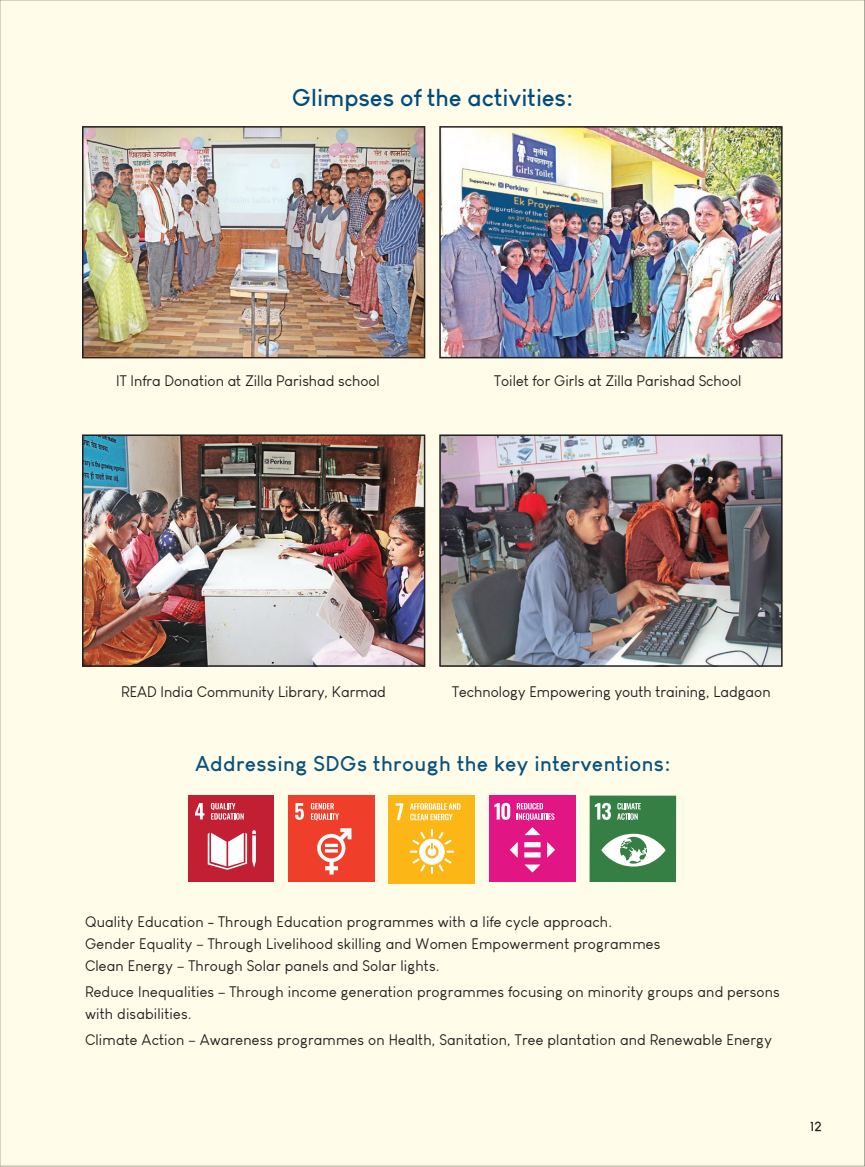
<style>
.page{position:relative;width:865px;height:1167px;background:#fff}
.page>*{position:absolute;margin:0;border:0;box-sizing:border-box;transform-origin:0 0}
.t1{font:700 24px "Louis George Cafe";color:#014c7f}
.t2{font:700 21px "Louis George Cafe";letter-spacing:.02em;color:#08527e}
.t3{font:15px/21.8px "Louis George Cafe";letter-spacing:.01em;color:#231f20}
.t4{font:700 13.5px "Louis George Cafe";color:#231f20}
</style>
<div class="page">
<div style="left:0;top:0;width:864px;height:1166px;background:#fffde9"></div>
<img style="left:82px;top:126px;width:343px;height:232px">
<img style="left:439px;top:126px;width:343px;height:232px">
<img style="left:82px;top:434px;width:343px;height:233px">
<img style="left:439px;top:434px;width:343px;height:233px">
<div style="left:589px;top:795px;width:87px;height:87px;background:#367f44"></div>
<svg style="left:594px;top:803px;width:16px;height:17px"></svg>
<svg style="left:617px;top:803px;width:23px;height:16px"></svg>
<svg style="left:601px;top:833px;width:64px;height:33px"></svg>
<div style="left:489px;top:795px;width:86px;height:87px;background:#e11584"></div>
<svg style="left:524px;top:842px;width:16px;height:15px"></svg>
<svg style="left:524px;top:827px;width:16px;height:8px"></svg>
<svg style="left:547px;top:842px;width:8px;height:15px"></svg>
<svg style="left:524px;top:864px;width:16px;height:8px"></svg>
<svg style="left:510px;top:842px;width:7px;height:15px"></svg>
<svg style="left:494px;top:803px;width:16px;height:17px"></svg>
<svg style="left:516px;top:803px;width:38px;height:18px"></svg>
<div style="left:388px;top:795px;width:87px;height:89px;background:#fcb615"></div>
<svg style="left:395px;top:803px;width:8px;height:17px"></svg>
<svg style="left:410px;top:803px;width:50px;height:17px"></svg>
<svg style="left:409px;top:829px;width:45px;height:45px"></svg>
<div style="left:288px;top:795px;width:86px;height:87px;background:#ef3e2a"></div>
<svg style="left:295px;top:803px;width:9px;height:17px"></svg>
<svg style="left:311px;top:803px;width:28px;height:18px"></svg>
<svg style="left:317px;top:828px;width:34px;height:46px"></svg>
<div style="left:188px;top:795px;width:86px;height:86px;background:#c21f32"></div>
<svg style="left:195px;top:803px;width:9px;height:16px"></svg>
<svg style="left:211px;top:803px;width:33px;height:16px"></svg>
<svg style="left:208px;top:830px;width:48px;height:39px"></svg>
<h1 class="t1" style="left:292px;top:82px;width:282px">Glimpses of the activities:</h1>
<p class="t3" style="left:116px;top:369px;width:265px">IT Infra Donation at Zilla Parishad school</p>
<p class="t3" style="left:494px;top:370px;width:248px">Toilet for Girls at Zilla Parishad School</p>
<p class="t3" style="left:121px;top:681px;width:266px">READ India Community Library, Karmad</p>
<p class="t3" style="left:452px;top:681px;width:320px">Technology Empowering youth training, Ladgaon</p>
<h2 class="t2" style="left:195px;top:750px;width:476px">Addressing SDGs through the key interventions:</h2>
<p class="t3" style="left:85px;top:911px;width:576px">Quality Education - Through Education programmes with a life cycle approach.<br>Gender Equality – Through Livelihood skilling and Women Empowerment programmes<br>Clean Energy – Through Solar panels and Solar lights.</p>
<p class="t3" style="left:85px;top:981px;width:696px">Reduce Inequalities – Through income generation programmes focusing on minority groups and persons with disabilities.</p>
<p class="t3" style="left:85px;top:1029px;width:688px">Climate Action – Awareness programmes on Health, Sanitation, Tree plantation and Renewable Energy</p>
<p class="t4" style="left:809px;top:1117px;width:14px">12</p>
</div>
